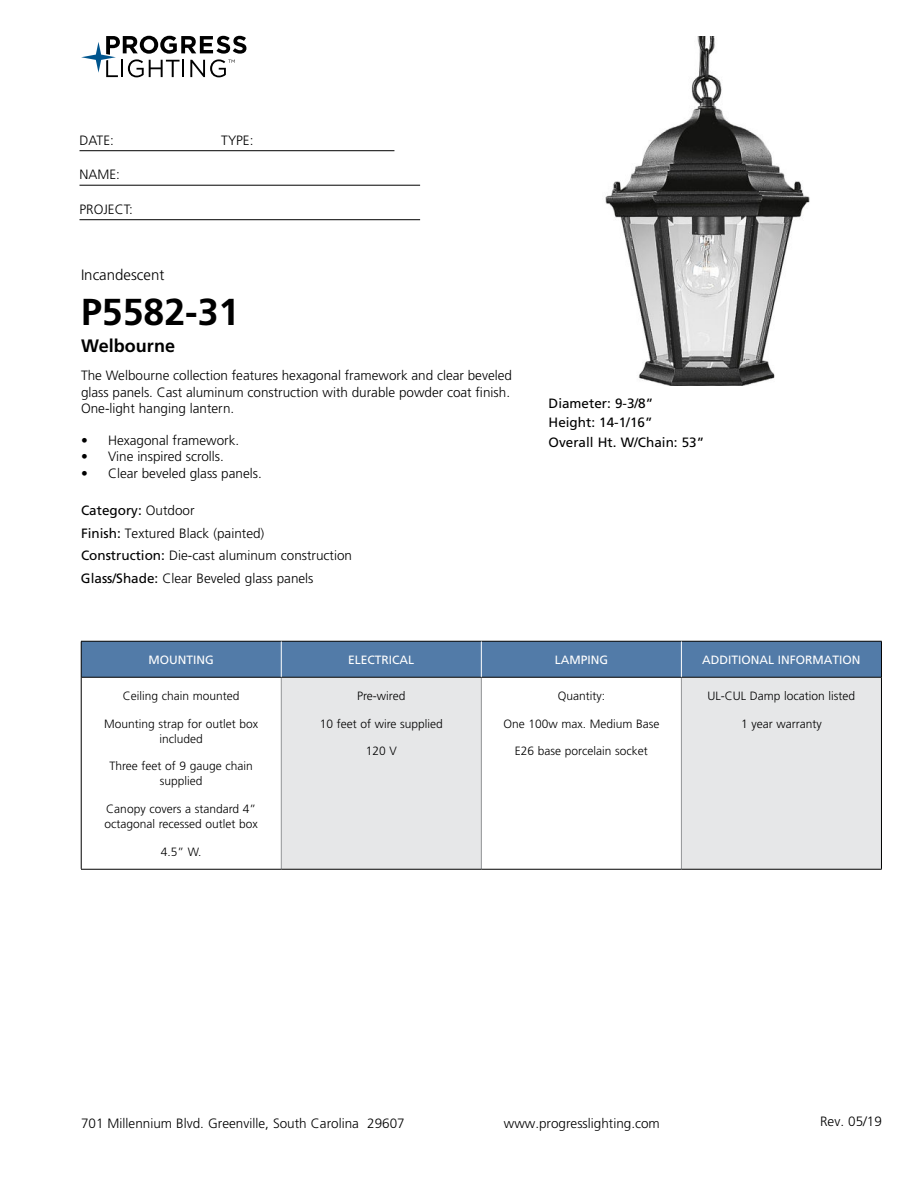
<style>
.page{position:relative;width:918px;height:1188px;background:#fff}
.page>*{position:absolute;margin:0;border:0;box-sizing:border-box;transform-origin:0 0}
.t1{font:700 37.5px "Frutiger LT Std";color:#000}
.t2{font:700 18px "Frutiger LT Std";color:#000}
.t3{font:300 15px "Frutiger LT Std";color:#000}
.t4{font:300 13.5px/22.5px "Frutiger LT Std";color:#000}
.t5{font:13.5px/19.5px "Frutiger LT Std";color:#000}
.t6{font:300 12px/15px "Frutiger LT Std";color:#000;text-align:center}
.t7{font:12px "Frutiger LT Std";color:#fff}
.s1{font-weight:400}
</style>
<div class="page">
<svg style="left:81px;top:36px;width:165px;height:41px"></svg>
<hr style="left:80px;top:150px;width:314px;height:1px;background:#000">
<hr style="left:80px;top:185px;width:340px;height:1px;background:#000">
<hr style="left:80px;top:219px;width:340px;height:1px;background:#000">
<div style="left:82px;top:642px;width:799px;height:35px;background:#527ba8"></div>
<div style="left:281px;top:677px;width:200px;height:192px;background:#e6e7e8"></div>
<div style="left:681px;top:677px;width:200px;height:192px;background:#e6e7e8"></div>
<hr style="left:281px;top:678px;width:1px;height:191px;background:#939598">
<hr style="left:481px;top:678px;width:1px;height:191px;background:#939598">
<hr style="left:681px;top:678px;width:1px;height:191px;background:#939598">
<hr style="left:81px;top:677px;width:200px;height:1px;background:#000">
<hr style="left:281px;top:677px;width:200px;height:1px;background:#000">
<hr style="left:481px;top:677px;width:200px;height:1px;background:#000">
<hr style="left:681px;top:677px;width:200px;height:1px;background:#000">
<hr style="left:81px;top:869px;width:200px;height:1px;background:#000">
<hr style="left:281px;top:869px;width:200px;height:1px;background:#000">
<hr style="left:481px;top:869px;width:200px;height:1px;background:#000">
<hr style="left:681px;top:869px;width:201px;height:1px;background:#000">
<hr style="left:81px;top:641px;width:200px;height:1px;background:#000">
<hr style="left:81px;top:641px;width:1px;height:36px;background:#000">
<hr style="left:281px;top:641px;width:200px;height:1px;background:#000">
<hr style="left:481px;top:641px;width:200px;height:1px;background:#000">
<hr style="left:681px;top:641px;width:201px;height:1px;background:#000">
<hr style="left:881px;top:641px;width:1px;height:36px;background:#000">
<hr style="left:81px;top:677px;width:1px;height:192px;background:#000">
<hr style="left:881px;top:677px;width:1px;height:192px;background:#000">
<hr style="left:281px;top:641px;width:1px;height:36px;background:#fff">
<hr style="left:681px;top:641px;width:1px;height:36px;background:#fff">
<hr style="left:481px;top:641px;width:1px;height:36px;background:#fff">
<img style="left:605px;top:36px;width:205px;height:349px">
<p class="t4" style="left:80px;top:130px;width:36px">DATE:</p>
<p class="t4" style="left:221px;top:130px;width:34px">TYPE:</p>
<p class="t4" style="left:80px;top:165px;width:42px">NAME:</p>
<p class="t4" style="left:80px;top:199px;width:55px">PROJECT:</p>
<p class="t3" style="left:81px;top:269px;width:85px">Incandescent</p>
<h1 class="t1" style="left:81px;top:290px;width:160px">P5582-31</h1>
<h2 class="t2" style="left:81px;top:335px;width:96px">Welbourne</h2>
<p class="t4" style="left:81px;top:369px;width:433px;line-height:16.2px">The Welbourne collection features hexagonal framework and clear beveled glass panels. Cast aluminum construction with durable powder coat finish.<br>One-light hanging lantern.</p>
<p class="t4" style="left:81px;top:430px;width:160px">• Hexagonal framework.</p>
<p class="t4" style="left:81px;top:446px;width:144px">• Vine inspired scrolls.</p>
<p class="t4" style="left:81px;top:463px;width:182px">• Clear beveled glass panels.</p>
<p class="t4" style="left:81px;top:500px;width:273px"><span class="s1">Category:</span> Outdoor<br><span class="s1">Finish:</span> Textured Black (painted)<br><span class="s1">Construction:</span> Die-cast aluminum construction <span class="s1">Glass/Shade:</span> Clear Beveled glass panels</p>
<p class="t5" style="left:549px;top:394px;width:157px">Diameter: 9-3/8”<br>Height: 14-1/16”<br>Overall Ht. W/Chain: 53”</p>
<p class="t7" style="left:149px;top:655px;width:67px">MOUNTING</p>
<p class="t7" style="left:348px;top:655px;width:68px">ELECTRICAL</p>
<p class="t7" style="left:555px;top:655px;width:55px">LAMPING</p>
<p class="t7" style="left:702px;top:655px;width:160px">ADDITIONAL INFORMATION</p>
<p class="t6" style="left:123px;top:689px;width:118px">Ceiling chain mounted</p>
<p class="t6" style="left:104px;top:717px;width:156px">Mounting strap for outlet box included</p>
<p class="t6" style="left:109px;top:759px;width:145px">Three feet of 9 gauge chain supplied</p>
<p class="t6" style="left:105px;top:802px;width:155px;text-align:left">Canopy covers a standard 4” octagonal recessed outlet box</p>
<p class="t6" style="left:161px;top:845px;width:42px">4.5” W.</p>
<p class="t6" style="left:357px;top:689px;width:50px">Pre-wired</p>
<p class="t6" style="left:320px;top:717px;width:125px">10 feet of wire supplied</p>
<p class="t6" style="left:366px;top:745px;width:33px">120 V</p>
<p class="t6" style="left:708px;top:689px;width:149px">UL-CUL Damp location listed</p>
<p class="t6" style="left:741px;top:717px;width:82px">1 year warranty</p>
<p class="t6" style="left:558px;top:689px;width:49px">Quantity:</p>
<p class="t6" style="left:503px;top:717px;width:158px">One 100w max. Medium Base</p>
<p class="t6" style="left:515px;top:745px;width:134px">E26 base porcelain socket</p>
<p class="t4" style="left:81px;top:1113px;width:325px">701 Millennium Blvd. Greenville, South Carolina 29607</p>
<p class="t4" style="left:504px;top:1113px;width:158px">www.progresslighting.com</p>
<p class="t4" style="left:820px;top:1111px;width:63px">Rev. 05/19</p>
</div>
